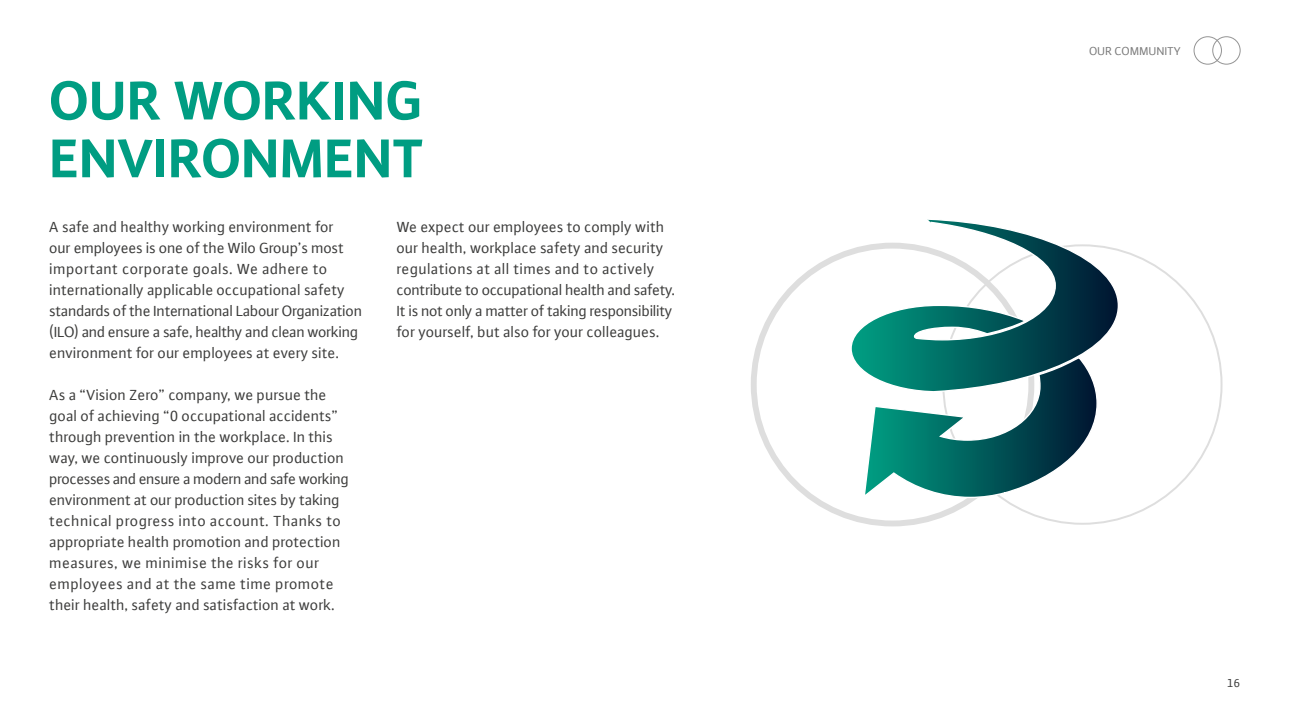
<style>
.page{position:relative;width:1290px;height:725px;background:#fff}
.page>*{position:absolute;margin:0;border:0;box-sizing:border-box;transform-origin:0 0}
.t1{font:700 57.75px/57.8px "WILO Plus FM";color:#009d82}
.t2{font:15.75px/21px "WILO Plus FM";color:#3b3b3a}
.t3{font:12.25px "WILO Plus FM";color:#797979}
.t4{font:12.25px "WILO Plus FM";color:#3b3b3a}
</style>
<div class="page">
<svg style="left:850px;top:219px;width:270px;height:150px"></svg>
<svg style="left:862px;top:355px;width:236px;height:150px"></svg>
<div style="left:1193px;top:36px;width:29px;height:29px;border:1px solid #949494;border-radius:50%"></div>
<div style="left:1212px;top:36px;width:28px;height:28px;border:1px solid #949494;border-radius:50%"></div>
<h1 class="t1" style="left:50px;top:69px;width:376px">OUR WORKING<br>ENVIRONMENT</h1>
<p class="t2" style="left:50px;top:216px;width:314px">A safe and healthy working environment for<br>our employees is one of the Wilo Group’s most important corporate goals. We adhere to internationally applicable occupational safety standards of the International Labour Organization (ILO) and ensure a safe, healthy and clean working environment for our employees at every site.</p>
<p class="t2" style="left:50px;top:384px;width:301px">As a “Vision Zero” company, we pursue the goal of achieving “0 occupational accidents” through prevention in the workplace. In this way, we continuously improve our production processes and ensure a modern and safe working environment at our production sites by taking technical progress into account. Thanks to appropriate health promotion and protection measures, we minimise the risks for our employees and at the same time promote their health, safety and satisfaction at work.</p>
<p class="t2" style="left:397px;top:216px;width:280px">We expect our employees to comply with our health, workplace safety and security regulations at all times and to actively contribute to occupational health and safety.<br>It is not only a matter of taking responsibility for yourself, but also for your colleagues.</p>
<p class="t3" style="left:1089px;top:43px;width:93px">OUR COMMUNITY</p>
<p class="t4" style="left:1227px;top:674px;width:15px">16</p>
</div>
